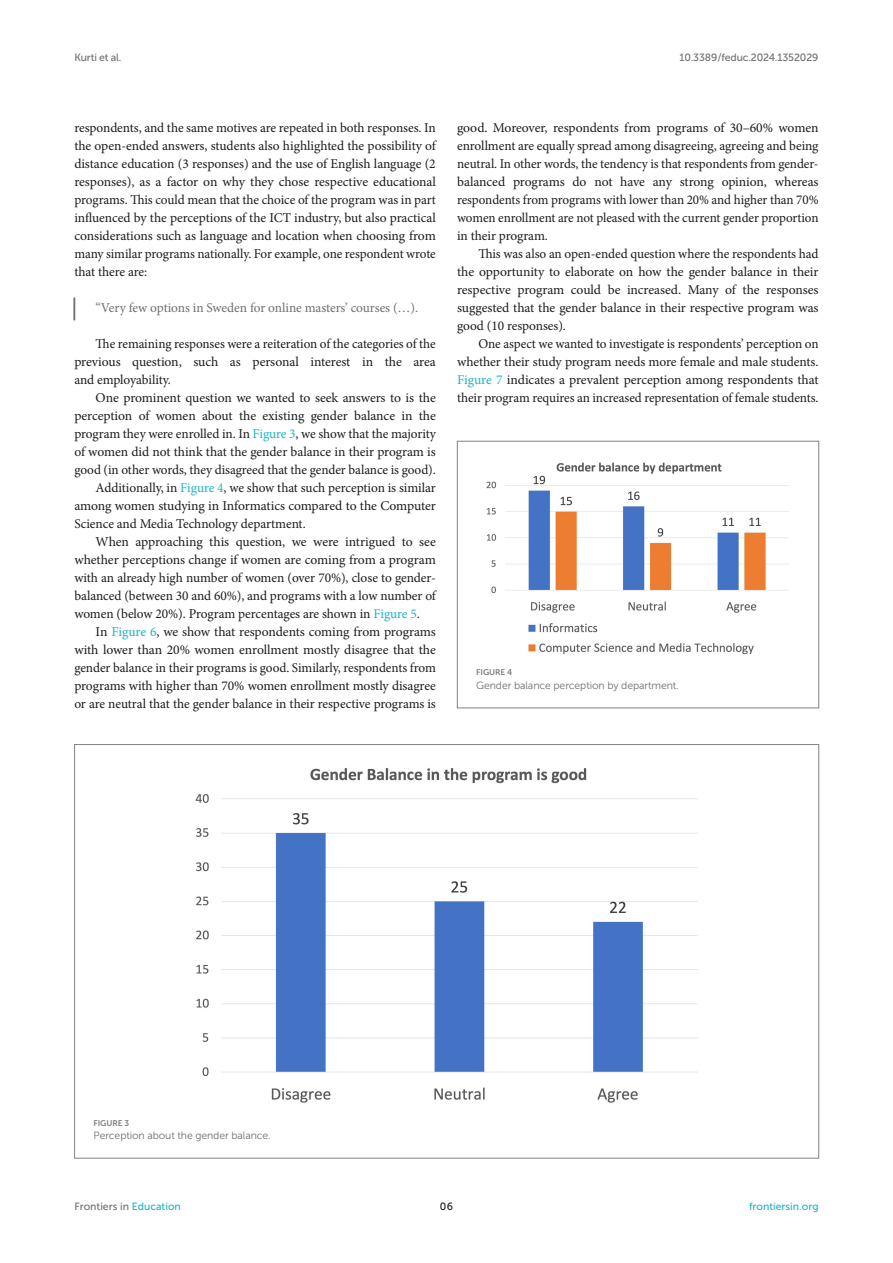
<style>
.page{position:relative;width:893px;height:1263px;background:#fff}
.page>*{position:absolute;margin:0;border:0;box-sizing:border-box;transform-origin:0 0}
.TEXT{font:13.5px/18px "Minion Pro";letter-spacing:-.005em;color:#1b1c1b;text-align:justify}
.BLOCK_QTN{font:13.5px "Minion Pro";letter-spacing:-.01em;color:#706f70}
.FIG_LEG{font:10.5px "Museo Sans 300";letter-spacing:-.01em;color:#706f70}
.t1{font:10.5px "Museo Sans 500";letter-spacing:-.015em;color:#706f70}
.t2{font:10.5px "Museo Sans 500";color:#1db5c3}
.t3{font:10.5px "Museo Sans 500";color:#1b1c1b}
.FIG_HD{font:8.25px "Museo Sans 700";letter-spacing:-.01em;color:#7e7f7f}
.s1{color:#1db5c3}
</style>
<div class="page">
<img style="left:486px;top:462px;width:303px;height:193px">
<div style="left:457px;top:441px;width:362px;height:267px;border:1px solid #808285"></div>
<svg style="left:74px;top:298px;width:1px;height:22px"></svg>
<img style="left:195px;top:768px;width:503px;height:335px">
<p class="t1" style="left:74px;top:51px;width:49px">Kurti et al.</p>
<p class="t1" style="left:679px;top:51px;width:141px">10.3389/feduc.2024.1352029</p>
<p class="TEXT" style="left:74px;top:119px;width:363px">respondents, and the same motives are repeated in both responses. In the open-ended answers, students also highlighted the possibility of distance education (3 responses) and the use of English language (2 responses), as a factor on why they chose respective educational programs. This could mean that the choice of the program was in part influenced by the perceptions of the ICT industry, but also practical considerations such as language and location when choosing from many similar programs nationally. For example, one respondent wrote that there are:</p>
<p class="BLOCK_QTN" style="left:96px;top:299px;width:324px">“Very few options in Sweden for online masters’ courses (…).</p>
<p class="TEXT" style="left:74px;top:335px;width:363px;text-indent:21px">The remaining responses were a reiteration of the categories of the previous question, such as personal interest in the area and employability.</p>
<p class="TEXT" style="left:74px;top:389px;width:363px;text-indent:21px">One prominent question we wanted to seek answers to is the perception of women about the existing gender balance in the program they were enrolled in. In <span class="s1">Figure 3</span>, we show that the majority of women did not think that the gender balance in their program is good (in other words, they disagreed that the gender balance is good).</p>
<p class="TEXT" style="left:74px;top:479px;width:363px;text-indent:21px">Additionally, in <span class="s1">Figure 4</span>, we show that such perception is similar among women studying in Informatics compared to the Computer Science and Media Technology department.</p>
<p class="TEXT" style="left:74px;top:533px;width:363px;text-indent:21px">When approaching this question, we were intrigued to see whether perceptions change if women are coming from a program with an already high number of women (over 70%), close to gender&shy;balanced (between 30 and 60%), and programs with a low number of women (below 20%). Program percentages are shown in <span class="s1">Figure 5</span>.</p>
<p class="TEXT" style="left:74px;top:623px;width:363px;text-indent:21px">In <span class="s1">Figure 6</span>, we show that respondents coming from programs with lower than 20% women enrollment mostly disagree that the gender balance in their programs is good. Similarly, respondents from programs with higher than 70% women enrollment mostly disagree or are neutral that the gender balance in their respective programs is</p>
<p class="TEXT" style="left:457px;top:119px;width:363px">good. Moreover, respondents from programs of 30–60% women enrollment are equally spread among disagreeing, agreeing and being neutral. In other words, the tendency is that respondents from gender&shy;balanced programs do not have any strong opinion, whereas respondents from programs with lower than 20% and higher than 70% women enrollment are not pleased with the current gender proportion in their program.</p>
<p class="TEXT" style="left:457px;top:245px;width:363px;text-indent:21px">This was also an open-ended question where the respondents had the opportunity to elaborate on how the gender balance in their respective program could be increased. Many of the responses suggested that the gender balance in their respective program was good (10 responses).</p>
<p class="TEXT" style="left:457px;top:335px;width:363px;text-indent:21px">One aspect we wanted to investigate is respondents’ perception on whether their study program needs more female and male students.<br><span class="s1">Figure 7</span> indicates a prevalent perception among respondents that their program requires an increased representation of female students.</p>
<p class="FIG_HD" style="left:476px;top:668px;width:37px">FIGURE 4</p>
<p class="FIG_LEG" style="left:476px;top:680px;width:204px">Gender balance perception by department.</p>
<p class="FIG_HD" style="left:94px;top:1118px;width:37px">FIGURE 3</p>
<p class="FIG_LEG" style="left:94px;top:1130px;width:179px">Perception about the gender balance.</p>
<p class="t1" style="left:74px;top:1200px;width:108px">Frontiers in <span class="s1">Education</span></p>
<p class="t3" style="left:440px;top:1200px;width:15px">06</p>
<p class="t2" style="left:749px;top:1200px;width:71px">frontiersin.org</p>
</div>
